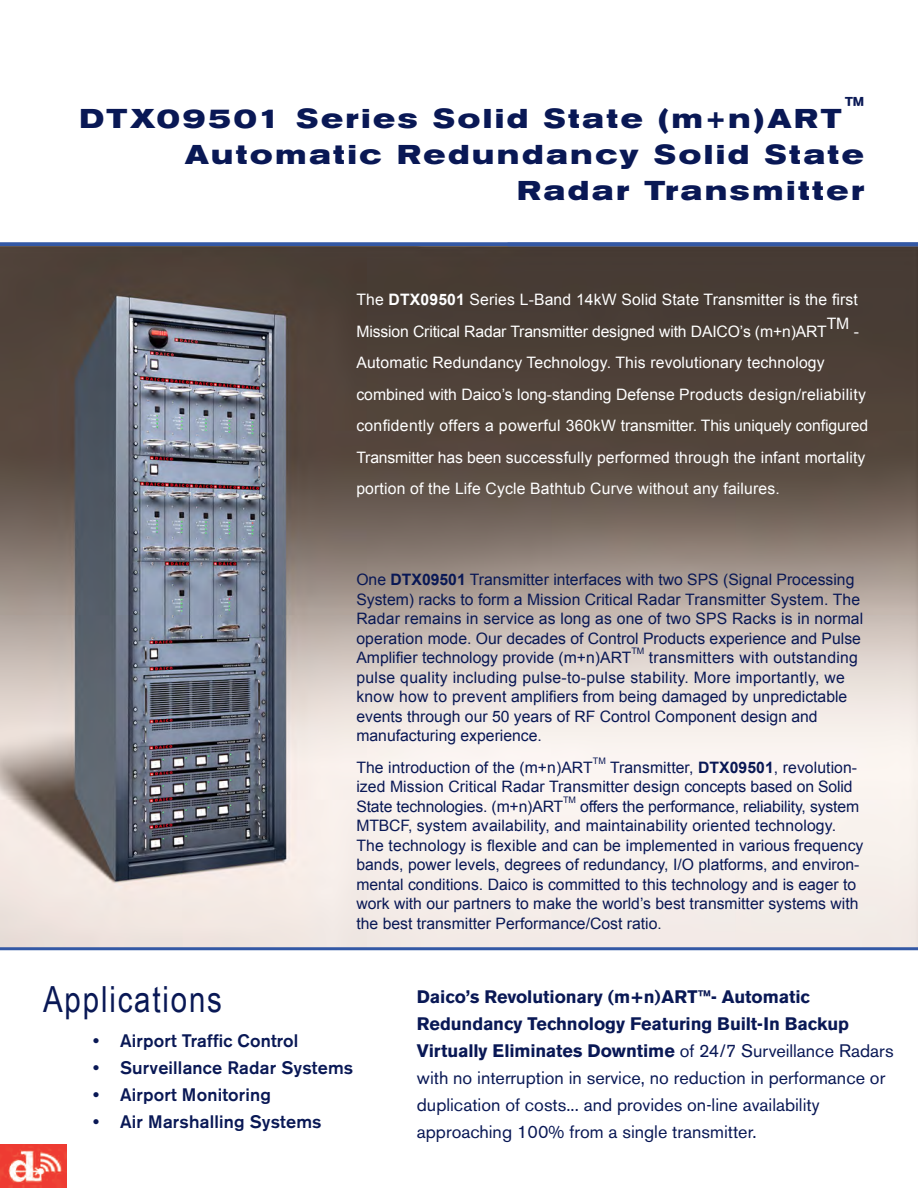
<style>
.page{position:relative;width:918px;height:1188px;background:#fff}
.page>*{position:absolute;margin:0;border:0;box-sizing:border-box;transform-origin:0 0}
.t1{font:36px "Arial Narrow";letter-spacing:.05em;color:#091855}
.t2{font:700 expanded 27px "Akzidenz Grotesk BE";letter-spacing:.105em;color:#091855}
.t3{font:18px/27px "Akzidenz Grotesk BE";color:#091855}
.t4{font:500 18px "Akzidenz Grotesk BE";letter-spacing:.01em;color:#091855}
.t5{font:700 18px "Akzidenz Grotesk BE";letter-spacing:-.005em;color:#091855}
.t6{font:15.75px/19.5px "Arial";color:#091855}
.t7{font:15.75px/31.5px "Arial";letter-spacing:.01em;color:#fff}
.t8{font:15.75px/19.5px "Arial";letter-spacing:.02em;color:#091855}
.t9{font:15.75px/31.5px "Arial";letter-spacing:-.01em;color:#fff}
.t10{font:9px "Arial";color:#091855}
.s1{font-weight:700}
.s2{font-size:15px}
</style>
<div class="page">
<img style="left:0;top:247px;width:918px;height:700px">
<img style="left:0;top:1145px;width:66px;height:43px">
<hr style="left:508px;top:243px;width:410px;height:3px;background:#3358a5">
<hr style="left:0;top:947px;width:918px;height:3px;background:#3358a5">
<p class="t2" style="left:80px;top:103px;width:786px">DTX09501 Series Solid State (m+n)ART<sup>™</sup></p>
<p class="t2" style="left:185px;top:139px;width:680px">Automatic Redundancy Solid State</p>
<p class="t2" style="left:517px;top:175px;width:348px">Radar Transmitter</p>
<p class="t9" style="left:356px;top:284px;width:503px">The <span class="s1">DTX09501</span> Series L-Band 14kW Solid State Transmitter is the first<br>Mission Critical Radar Transmitter designed with DAICO’s (m+n)ART</p>
<p class="t7" style="left:827px;top:308px;width:24px">TM</p>
<p class="t7" style="left:854px;top:316px;width:7px">-</p>
<p class="t7" style="left:356px;top:347px;width:513px">Automatic Redundancy Technology. This revolutionary technology combined with Daico’s long-standing Defense Products design/reliability confidently offers a powerful 360kW transmitter. This uniquely configured Transmitter has been successfully performed through the infant mortality portion of the Life Cycle Bathtub Curve without any failures.</p>
<p class="t6" style="left:356px;top:570px;width:509px">One <span class="s1">DTX09501</span> Transmitter interfaces with two SPS (Signal Processing System) racks to form a Mission Critical Radar Transmitter System. The Radar remains in service as long as one of two SPS Racks is in normal operation mode. Our decades of Control Products experience and Pulse Amplifier technology provide (m+n)ART</p>
<p class="t10" style="left:631px;top:646px;width:14px">TM</p>
<p class="t8" style="left:356px;top:648px;width:503px;text-indent:292px">transmitters with outstanding pulse quality including pulse-to-pulse stability. More importantly, we know how to prevent amplifiers from being damaged by unpredictable events through our 50 years of RF Control Component design and</p>
<p class="t6" style="left:356px;top:726px;width:187px">manufacturing experience.</p>
<p class="t6" style="left:356px;top:757px;width:238px">The introduction of the (m+n)ART</p>
<p class="t10" style="left:593px;top:756px;width:15px">TM</p>
<p class="t6" style="left:356px;top:757px;width:502px;text-indent:254px">Transmitter, <span class="s1">DTX09501</span>, revolution&shy;ized Mission Critical Radar Transmitter design concepts based on Solid<br>State technologies. (m+n)ART</p>
<p class="t10" style="left:563px;top:795px;width:14px">TM</p>
<p class="t6" style="left:356px;top:796px;width:509px;text-indent:224px">offers the performance, reliability, system MTBCF, system availability, and maintainability oriented technology.<br>The technology is flexible and can be implemented in various frequency bands, power levels, degrees of redundancy, I/O platforms, and environ&shy;mental conditions. Daico is committed to this technology and is eager to work with our partners to make the world’s best transmitter systems with the best transmitter Performance/Cost ratio<span class="s2">.</span></p>
<p class="t1" style="left:43px;top:979px;width:180px">Applications</p>
<p class="t4" style="left:93px;top:1029px;width:207px">• Airport Traffic Control</p>
<p class="t4" style="left:93px;top:1056px;width:262px">• Surveillance Radar Systems</p>
<p class="t4" style="left:93px;top:1083px;width:179px">• Airport Monitoring</p>
<p class="t4" style="left:93px;top:1110px;width:230px">• Air Marshalling Systems</p>
<p class="t5" style="left:417px;top:986px;width:394px">Daico’s Revolutionary (m+n)ART™- Automatic</p>
<p class="t5" style="left:417px;top:1013px;width:434px">Redundancy Technology Featuring Built-In Backup</p>
<p class="t3" style="left:417px;top:1037px;width:478px"><span class="s1">Virtually Eliminates Downtime</span> of 24/7 Surveillance Radars with no interruption in service, no reduction in performance or duplication of costs... and provides on-line availability</p>
<p class="t3" style="left:417px;top:1118px;width:341px">approaching 100% from a single transmitter.</p>
</div>
